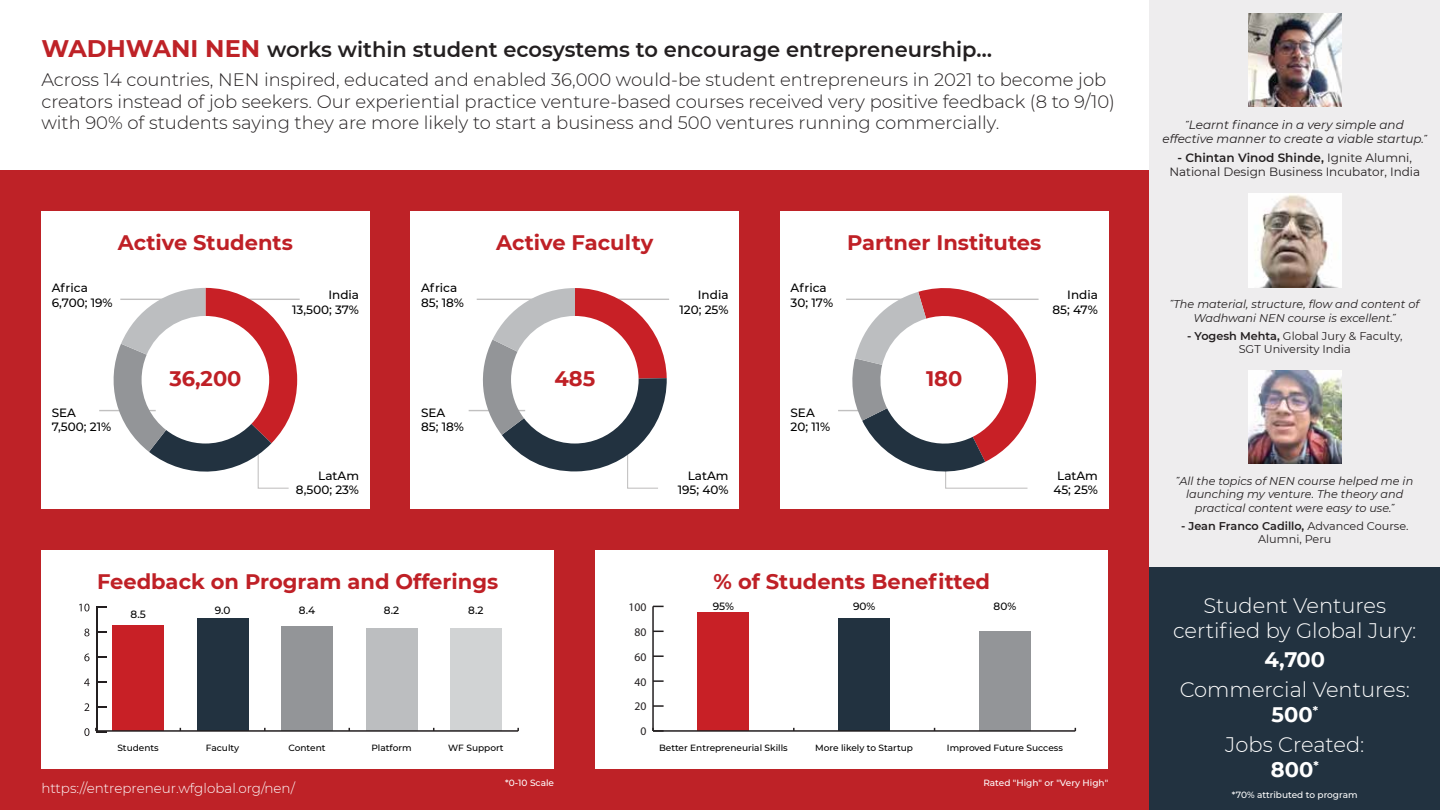
<style>
.page{position:relative;width:1440px;height:810px;background:#fff}
.page>*{position:absolute;margin:0;border:0;box-sizing:border-box;transform-origin:0 0}
.t1{font:700 21px "Montserrat";color:#bf2026}
.t2{font:300 21px/25.2px "Montserrat";color:#fff;text-align:center}
.t3{font:600 21px "Montserrat";color:#231f20}
.t4{font:700 21px "Montserrat";color:#fff}
.t5{font:300 18px/21.6px "Montserrat";color:#231f20}
.t6{font:300 13.5px "Montserrat";color:#fff}
.t7{font:500 12px/14.4px "Montserrat";color:#010101}
.t8{font:12px/14.4px "Montserrat";color:#231f20;text-align:center}
.t9{font:italic 12px/14.4px "Montserrat";color:#231f20;text-align:center}
.t10{font:11.7px "Myriad Pro";color:#231f20}
.t11{font:italic 11.25px/13.5px "Montserrat";color:#231f20;text-align:center}
.t12{font:11.25px/13.5px "Montserrat";color:#231f20;text-align:center}
.t13{font:500 10.5px "Montserrat";color:#010101}
.t14{font:500 9px "Montserrat";color:#010101}
.t15{font:500 9px "Montserrat";color:#fff}
.s1{font-weight:700;font-size:24px;color:#be2227}
.s2{font-family:"Arial Narrow";font-style:normal;font-size:11.25px}
.s3{font-weight:600}
.s4{font-family:"Arial Narrow";font-style:normal}
.s5{font-weight:700}
</style>
<div class="page">
<div style="left:0;top:170px;width:1440px;height:640px;background:#be2227"></div>
<div style="left:1149px;top:0;width:291px;height:618px;background:#eeedee"></div>
<img style="left:1248px;top:13px;width:93px;height:94px">
<img style="left:1248px;top:193px;width:93px;height:94px">
<img style="left:1248px;top:370px;width:93px;height:94px">
<div style="left:41px;top:550px;width:513px;height:219px;background:#fff"></div>
<div style="left:41px;top:211px;width:328px;height:298px;background:#fff"></div>
<hr style="left:99px;top:410px;width:57px;height:1px;background:#c1c0c0">
<hr style="left:243px;top:299px;width:57px;height:1px;background:#c1c0c0">
<svg style="left:105px;top:288px;width:192px;height:201px"></svg>
<div style="left:411px;top:211px;width:328px;height:298px;background:#fff"></div>
<hr style="left:469px;top:410px;width:56px;height:1px;background:#c1c0c0">
<hr style="left:612px;top:299px;width:57px;height:1px;background:#c1c0c0">
<svg style="left:477px;top:288px;width:190px;height:201px"></svg>
<div style="left:780px;top:211px;width:328px;height:298px;background:#fff"></div>
<svg style="left:838px;top:288px;width:201px;height:201px"></svg>
<div style="left:112px;top:625px;width:52px;height:106px;background:#c82026"></div>
<div style="left:197px;top:619px;width:51px;height:112px;background:#223240"></div>
<div style="left:281px;top:626px;width:52px;height:105px;background:#939598"></div>
<div style="left:366px;top:629px;width:51px;height:102px;background:#bcbec0"></div>
<div style="left:450px;top:629px;width:52px;height:102px;background:#d1d3d4"></div>
<hr style="left:96px;top:730px;width:422px;height:2px;background:#231f20">
<div style="left:595px;top:550px;width:513px;height:219px;background:#fff"></div>
<div style="left:698px;top:613px;width:51px;height:118px;background:#c82026"></div>
<div style="left:838px;top:619px;width:52px;height:112px;background:#223240"></div>
<div style="left:979px;top:631px;width:51px;height:100px;background:#939598"></div>
<hr style="left:653px;top:730px;width:422px;height:2px;background:#231f20">
<hr style="left:652px;top:606px;width:2px;height:125px;background:#231f20">
<svg style="left:652px;top:728px;width:11px;height:4px"></svg>
<svg style="left:653px;top:705px;width:10px;height:2px"></svg>
<svg style="left:653px;top:680px;width:10px;height:2px"></svg>
<svg style="left:653px;top:655px;width:10px;height:2px"></svg>
<svg style="left:84px;top:728px;width:5px;height:8px"></svg>
<svg style="left:84px;top:703px;width:5px;height:8px"></svg>
<svg style="left:84px;top:679px;width:6px;height:7px"></svg>
<svg style="left:84px;top:653px;width:6px;height:8px"></svg>
<svg style="left:84px;top:629px;width:5px;height:7px"></svg>
<svg style="left:79px;top:604px;width:10px;height:7px"></svg>
<hr style="left:96px;top:607px;width:1px;height:125px;background:#231f20">
<svg style="left:95px;top:728px;width:12px;height:4px"></svg>
<svg style="left:97px;top:655px;width:10px;height:3px"></svg>
<svg style="left:97px;top:631px;width:10px;height:2px"></svg>
<svg style="left:96px;top:606px;width:11px;height:2px"></svg>
<div style="left:1149px;top:568px;width:291px;height:242px;background:#223240"></div>
<p class="t3" style="left:41px;top:34px;width:952px"><span class="s1">WADHWANI NEN</span> works within student ecosystems to encourage entrepreneurship…</p>
<p class="t5" style="left:41px;top:68px;width:1075px">Across 14 countries, NEN inspired, educated and enabled 36,000 would-be student entrepreneurs in 2021 to become job creators instead of job seekers. Our experiential practice venture-based courses received very positive feedback (8 to 9/10) with 90% of students saying they are more likely to start a business and 500 ventures running commercially.</p>
<p class="t1" style="left:118px;top:227px;width:176px">Active Students</p>
<p class="t1" style="left:496px;top:227px;width:159px">Active Faculty</p>
<p class="t1" style="left:847px;top:227px;width:196px">Partner Institutes</p>
<p class="t7" style="left:52px;top:280px;width:62px">Africa<br>6,700; 19%</p>
<p class="t7" style="left:292px;top:287px;width:68px;text-align:right">India<br>13,500; 37%</p>
<p class="t7" style="left:421px;top:280px;width:44px">Africa<br>85; 18%</p>
<p class="t7" style="left:679px;top:287px;width:51px;text-align:right">India<br>120; 25%</p>
<p class="t7" style="left:790px;top:280px;width:44px">Africa<br>30; 17%</p>
<p class="t7" style="left:1052px;top:287px;width:47px;text-align:right">India<br>85; 47%</p>
<p class="t1" style="left:169px;top:363px;width:74px">36,200</p>
<p class="t1" style="left:554px;top:363px;width:42px">485</p>
<p class="t1" style="left:926px;top:363px;width:38px">180</p>
<p class="t7" style="left:52px;top:405px;width:61px">SEA<br>7,500; 21%</p>
<p class="t7" style="left:421px;top:405px;width:44px">SEA<br>85; 18%</p>
<p class="t7" style="left:790px;top:405px;width:41px">SEA<br>20; 11%</p>
<p class="t7" style="left:296px;top:468px;width:65px;text-align:right">LatAm<br>8,500; 23%</p>
<p class="t7" style="left:678px;top:468px;width:52px;text-align:right">LatAm<br>195; 40%</p>
<p class="t7" style="left:1053px;top:468px;width:46px;text-align:center">LatAm<br>45; 25%</p>
<p class="t9" style="left:1162px;top:117px;width:266px"><span class="s2">˝</span>Learnt finance in a very simple and effective manner to create a viable startup.<span class="s2">˝</span></p>
<p class="t8" style="left:1169px;top:150px;width:252px"><span class="s3">- Chintan Vinod Shinde,</span> Ignite Alumni,<br>National Design Business Incubator, India</p>
<p class="t11" style="left:1170px;top:297px;width:250px"><span class="s4">˝</span>The material, structure, flow and content of<br>Wadhwani NEN course is excellent.<span class="s4">˝</span></p>
<p class="t12" style="left:1187px;top:328px;width:217px"><span class="s3">- Yogesh Mehta,</span> Global Jury &amp; Faculty,<br>SGT University India</p>
<p class="t11" style="left:1176px;top:474px;width:238px"><span class="s4">˝</span>All the topics of NEN course helped me in launching my venture. The theory and practical content were easy to use.<span class="s4">˝</span></p>
<p class="t12" style="left:1181px;top:519px;width:229px"><span class="s3">- Jean Franco Cadillo,</span> Advanced Course.<br>Alumni, Peru</p>
<p class="t1" style="left:713px;top:566px;width:278px">% of Students Benefitted</p>
<p class="t13" style="left:713px;top:599px;width:23px">95%</p>
<p class="t13" style="left:853px;top:599px;width:24px">90%</p>
<p class="t13" style="left:993px;top:599px;width:24px">80%</p>
<p class="t1" style="left:97px;top:566px;width:403px">Feedback on Program and Offerings</p>
<p class="t13" style="left:215px;top:603px;width:17px">9.0</p>
<p class="t13" style="left:299px;top:603px;width:18px">8.4</p>
<p class="t13" style="left:384px;top:603px;width:17px">8.2</p>
<p class="t13" style="left:468px;top:603px;width:17px">8.2</p>
<p class="t2" style="left:1173px;top:592px;width:245px">Student Ventures certified by Global Jury:</p>
<p class="t4" style="left:1264px;top:645px;width:62px">4,700</p>
<p class="t2" style="left:1179px;top:676px;width:232px">Commercial Ventures:<br><span class="s5">500</span><sup>*</sup></p>
<p class="t2" style="left:1225px;top:731px;width:141px">Jobs Created:<br><span class="s5">800</span><sup>*</sup></p>
<p class="t10" style="left:628px;top:600px;width:19px">100</p>
<p class="t13" style="left:130px;top:603px;width:17px">8.5</p>
<p class="t13" style="left:130px;top:607px;width:17px">8.5</p>
<p class="t10" style="left:634px;top:625px;width:13px">80</p>
<p class="t10" style="left:634px;top:649px;width:13px">60</p>
<p class="t10" style="left:634px;top:674px;width:13px">40</p>
<p class="t10" style="left:634px;top:699px;width:13px">20</p>
<p class="t10" style="left:640px;top:724px;width:7px">0</p>
<p class="t14" style="left:659px;top:741px;width:130px">Better Entrepreneurial Skills</p>
<p class="t14" style="left:815px;top:741px;width:99px">More likely to Startup</p>
<p class="t14" style="left:947px;top:741px;width:117px">Improved Future Success</p>
<p class="t14" style="left:117px;top:741px;width:43px">Students</p>
<p class="t14" style="left:206px;top:741px;width:35px">Faculty</p>
<p class="t14" style="left:288px;top:741px;width:39px">Content</p>
<p class="t14" style="left:371px;top:741px;width:42px">Platform</p>
<p class="t14" style="left:448px;top:741px;width:57px">WF Support</p>
<p class="t15" style="left:983px;top:777px;width:126px">Rated "High" or "Very High"</p>
<p class="t15" style="left:505px;top:777px;width:50px">*0-10 Scale</p>
<p class="t6" style="left:41px;top:780px;width:255px">https://entrepreneur.wfglobal.org/nen/</p>
<p class="t15" style="left:1232px;top:789px;width:127px">*70% attributed to program</p>
</div>
